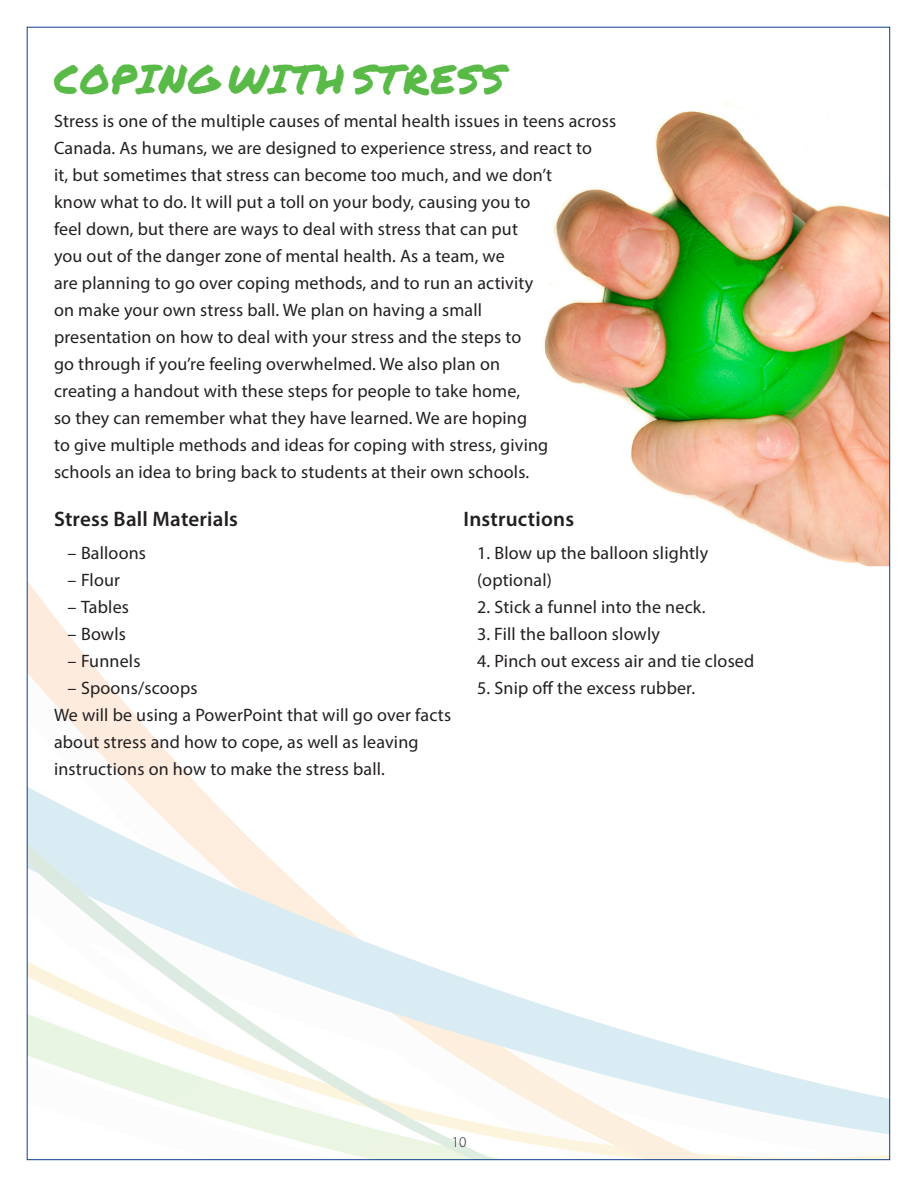
<style>
.page{position:relative;width:918px;height:1188px;background:#fff}
.page>*{position:absolute;margin:0;border:0;box-sizing:border-box;transform-origin:0 0}
.title_style_3{font:40.5px "Permanent Marker";letter-spacing:.03em;color:#5aba48}
.Subheading{font:600 21px "Myriad Pro";letter-spacing:.01em;color:#231f20}
.Body_Copy-black{font:18px/27px "Myriad Pro";letter-spacing:.01em;color:#231f20}
.bullets1_no_icon{font:18px/27px "Myriad Pro";letter-spacing:.01em;color:#231f20}
.t1{font:300 15px "Myriad Pro";color:#231f20}
</style>
<div class="page">
<svg style="left:29px;top:566px;width:859px;height:592px"></svg>
<svg style="left:29px;top:843px;width:465px;height:315px"></svg>
<img style="left:543px;top:111px;width:345px;height:455px">
<p class="title_style_3" style="left:54px;top:49px;width:453px">COPING WITH STRESS</p>
<p class="Body_Copy-black" style="left:54px;top:108px;width:564px">Stress is one of the multiple causes of mental health issues in teens across Canada. As humans, we are designed to experience stress, and react to<br>it, but sometimes that stress can become too much, and we don’t<br>know what to do. It will put a toll on your body, causing you to<br>feel down, but there are ways to deal with stress that can put<br>you out of the danger zone of mental health. As a team, we<br>are planning to go over coping methods, and to run an activity<br>on make your own stress ball. We plan on having a small<br>presentation on how to deal with your stress and the steps to<br>go through if you’re feeling overwhelmed. We also plan on<br>creating a handout with these steps for people to take home,<br>so they can remember what they have learned. We are hoping<br>to give multiple methods and ideas for coping with stress, giving<br>schools an idea to bring back to students at their own schools.</p>
<p class="Subheading" style="left:54px;top:505px;width:186px">Stress Ball Materials</p>
<p class="Body_Copy-black" style="left:68px;top:540px;width:80px">– Balloons</p>
<p class="Body_Copy-black" style="left:68px;top:567px;width:54px">– Flour</p>
<p class="Body_Copy-black" style="left:68px;top:594px;width:63px">– Tables</p>
<p class="Body_Copy-black" style="left:68px;top:621px;width:60px">– Bowls</p>
<p class="Body_Copy-black" style="left:68px;top:648px;width:75px">– Funnels</p>
<p class="Body_Copy-black" style="left:68px;top:675px;width:132px">– Spoons/scoops</p>
<p class="Body_Copy-black" style="left:54px;top:702px;width:399px">We will be using a PowerPoint that will go over facts about stress and how to cope, as well as leaving instructions on how to make the stress ball.</p>
<p class="Subheading" style="left:464px;top:505px;width:112px">Instructions</p>
<p class="bullets1_no_icon" style="left:477px;top:540px;width:233px">1. Blow up the balloon slightly (optional)</p>
<p class="bullets1_no_icon" style="left:477px;top:594px;width:230px">2. Stick a funnel into the neck.</p>
<p class="bullets1_no_icon" style="left:477px;top:621px;width:184px">3. Fill the balloon slowly</p>
<p class="bullets1_no_icon" style="left:477px;top:648px;width:279px">4. Pinch out excess air and tie closed</p>
<p class="bullets1_no_icon" style="left:477px;top:675px;width:220px">5. Snip off the excess rubber.</p>
<p class="t1" style="left:452px;top:1133px;width:16px">10</p>
</div>
